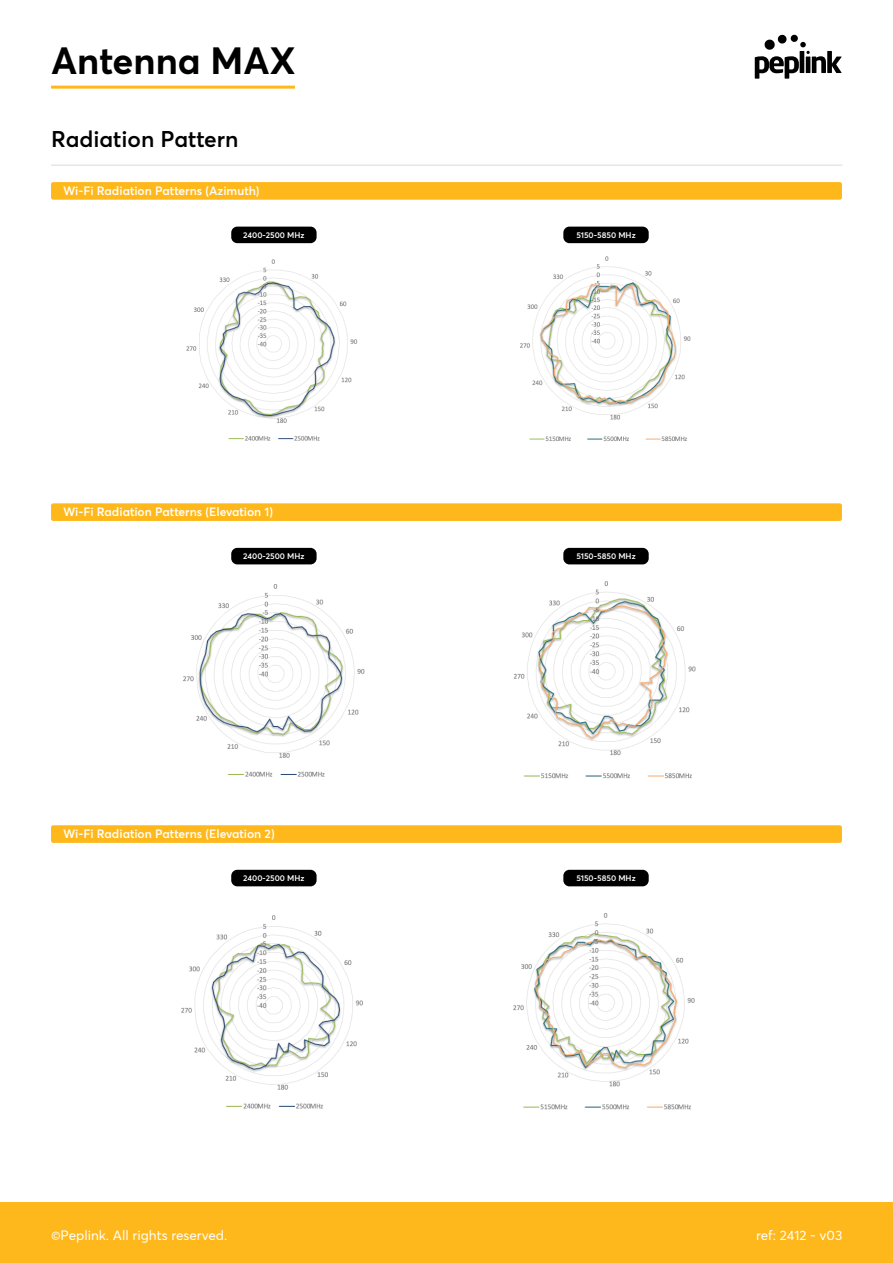
<style>
.page{position:relative;width:893px;height:1263px;background:#fff}
.page>*{position:absolute;margin:0;border:0;box-sizing:border-box;transform-origin:0 0}
.t1{font:700 37.5px "Averta";color:#000}
.t2{font:600 22.5px "Averta";color:#000}
.t3{font:13.5px "Averta";color:#fff}
.t4{font:600 12px "Averta";color:#fff}
.t5{font:600 8.25px "Averta";color:#fff}
</style>
<div class="page">
<img style="left:186px;top:259px;width:172px;height:182px">
<img style="left:520px;top:256px;width:171px;height:185px">
<img style="left:183px;top:584px;width:182px;height:193px">
<img style="left:513px;top:581px;width:183px;height:198px">
<img style="left:181px;top:915px;width:182px;height:194px">
<img style="left:513px;top:913px;width:182px;height:197px">
<div style="left:231px;top:227px;width:85px;height:16px;background:#000;border-radius:6px"></div>
<div style="left:563px;top:227px;width:85px;height:16px;background:#000;border-radius:6px"></div>
<div style="left:231px;top:548px;width:85px;height:16px;background:#000;border-radius:6px"></div>
<div style="left:563px;top:548px;width:85px;height:16px;background:#000;border-radius:6px"></div>
<div style="left:231px;top:870px;width:85px;height:16px;background:#000;border-radius:6px"></div>
<div style="left:563px;top:870px;width:85px;height:16px;background:#000;border-radius:6px"></div>
<div style="left:0;top:1203px;width:892px;height:60px;background:#ffb81c"></div>
<svg style="left:754px;top:34px;width:87px;height:45px"></svg>
<hr style="left:51px;top:164px;width:791px;height:2px;background:#e6e6e6">
<div style="left:51px;top:503px;width:791px;height:18px;background:#ffb81c;border-radius:2px"></div>
<div style="left:51px;top:825px;width:791px;height:18px;background:#ffb81c;border-radius:2px"></div>
<div style="left:51px;top:182px;width:791px;height:18px;background:#ffb81c;border-radius:2px"></div>
<hr style="left:51px;top:86px;width:244px;height:3px;background:#ffb81c">
<h1 class="t1" style="left:51px;top:37px;width:246px">Antenna MAX</h1>
<h2 class="t2" style="left:51px;top:125px;width:189px">Radiation Pattern</h2>
<p class="t4" style="left:63px;top:183px;width:198px">Wi-Fi Radiation Patterns (Azimuth)</p>
<p class="t5" style="left:243px;top:230px;width:63px">2400-2500 MHz</p>
<p class="t5" style="left:576px;top:230px;width:61px">5150-5850 MHz</p>
<p class="t4" style="left:63px;top:504px;width:211px">Wi-Fi Radiation Patterns (Elevation 1)</p>
<p class="t5" style="left:243px;top:551px;width:63px">2400-2500 MHz</p>
<p class="t5" style="left:576px;top:551px;width:61px">5150-5850 MHz</p>
<p class="t4" style="left:63px;top:826px;width:213px">Wi-Fi Radiation Patterns (Elevation 2)</p>
<p class="t5" style="left:243px;top:873px;width:63px">2400-2500 MHz</p>
<p class="t5" style="left:576px;top:873px;width:61px">5150-5850 MHz</p>
<p class="t3" style="left:51px;top:1226px;width:178px">©Peplink. All rights reserved.</p>
<p class="t3" style="left:756px;top:1226px;width:88px">ref: 2412 - v03</p>
</div>
